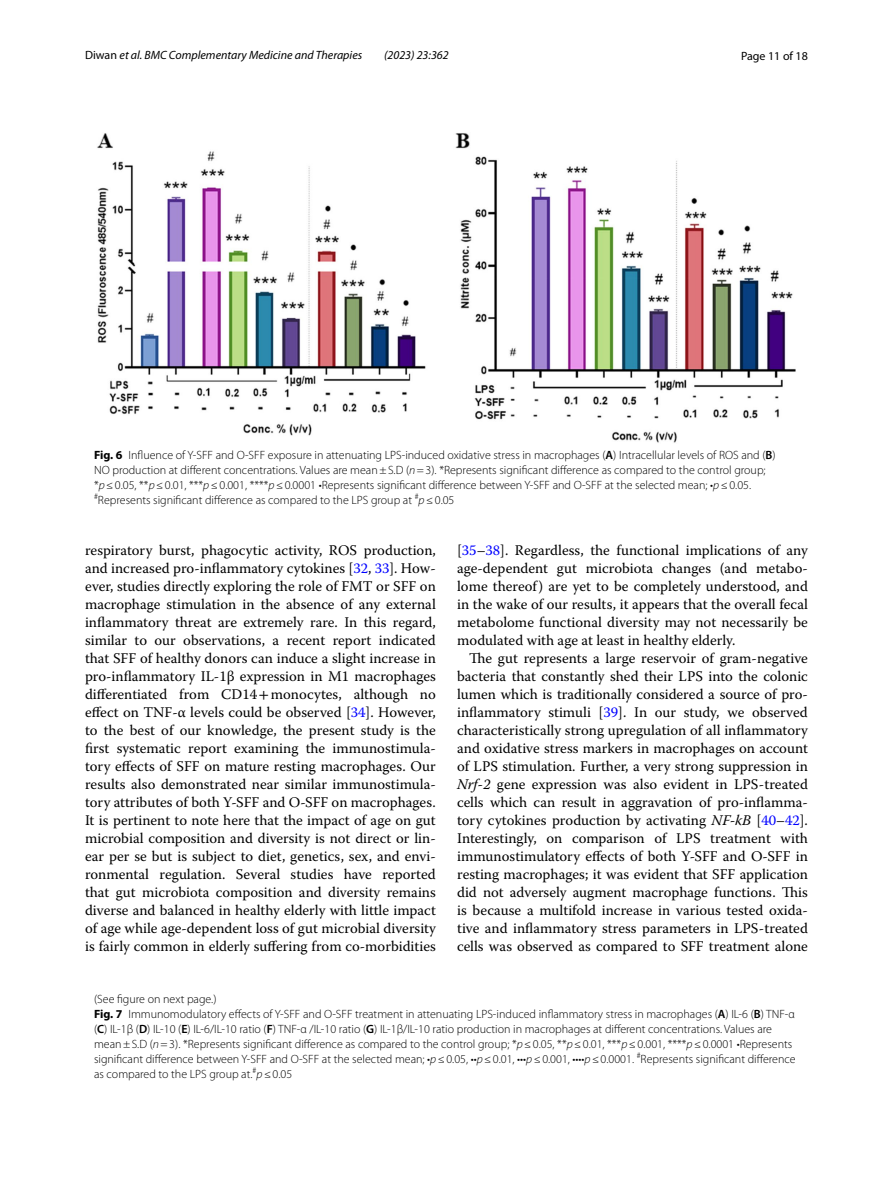
<style>
.page{position:relative;width:893px;height:1187px;background:#fff}
.page>*{position:absolute;margin:0;border:0;box-sizing:border-box;transform-origin:0 0}
.t1{font:14.7px/18px "Warnock Pro";color:#000;text-align:justify}
.t2{font:300 12px/15px "Myriad Pro";color:#000}
.t3{font:italic 12px "Myriad Pro";color:#000}
.t4{font:12px "Myriad Pro";color:#000}
.s1{font-style:normal}
.s2{font-weight:700}
.s3{font-weight:600}
.s4{font-style:italic}
.s5{color:#00f}
.s6{font-family:"STIX"}
</style>
<div class="page">
<img style="left:97px;top:133px;width:699px;height:310px">
<p class="t3" style="left:85px;top:48px;width:279px"><span class="s1">Diwan</span> et al. BMC Complementary Medicine and Therapies</p>
<p class="t3" style="left:384px;top:48px;width:66px">(2023) 23:362</p>
<p class="t4" style="left:741px;top:48px;width:68px">Page 11 of 18</p>
<p class="t2" style="left:94px;top:447px;width:683px"><span class="s2">Fig. 6</span> Influence of Y-SFF and O-SFF exposure in attenuating LPS-induced oxidative stress in macrophages (<span class="s3">A</span>) Intracellular levels of ROS and (<span class="s3">B</span>)<br>NO production at different concentrations. Values are mean±S.D (<span class="s4">n</span>=3). *Represents significant difference as compared to the control group; *<span class="s4">p</span>≤0.05, **<span class="s4">p</span>≤0.01, ***<span class="s4">p</span>≤0.001, ****<span class="s4">p</span>≤0.0001 •Represents significant difference between Y-SFF and O-SFF at the selected mean; •<span class="s4">p</span>≤0.05. <sup>#</sup>Represents significant difference as compared to the LPS group at <sup>#</sup><span class="s4">p</span>≤0.05</p>
<p class="t1" style="left:85px;top:541px;width:352px">respiratory burst, phagocytic activity, ROS production, and increased pro-inflammatory cytokines [<span class="s5">32</span>, <span class="s5">33</span>]. How&shy;ever, studies directly exploring the role of FMT or SFF on macrophage stimulation in the absence of any external inflammatory threat are extremely rare. In this regard, similar to our observations, a recent report indicated that SFF of healthy donors can induce a slight increase in pro-inflammatory IL-1β expression in M1 macrophages differentiated from CD14<span class="s6">+</span>monocytes, although no effect on TNF-α levels could be observed [<span class="s5">34</span>]. However, to the best of our knowledge, the present study is the first systematic report examining the immunostimula&shy;tory effects of SFF on mature resting macrophages. Our results also demonstrated near similar immunostimula&shy;tory attributes of both Y-SFF and O-SFF on macrophages.<br>It is pertinent to note here that the impact of age on gut microbial composition and diversity is not direct or lin&shy;ear per se but is subject to diet, genetics, sex, and envi&shy;ronmental regulation. Several studies have reported that gut microbiota composition and diversity remains diverse and balanced in healthy elderly with little impact of age while age-dependent loss of gut microbial diversity is fairly common in elderly suffering from co-morbidities</p>
<p class="t1" style="left:457px;top:541px;width:352px">[<span class="s5">35</span>–<span class="s5">38</span>]. Regardless, the functional implications of any age-dependent gut microbiota changes (and metabo&shy;lome thereof) are yet to be completely understood, and in the wake of our results, it appears that the overall fecal metabolome functional diversity may not necessarily be modulated with age at least in healthy elderly.</p>
<p class="t1" style="left:457px;top:649px;width:352px;text-indent:12px">The gut represents a large reservoir of gram-negative bacteria that constantly shed their LPS into the colonic lumen which is traditionally considered a source of pro&shy;inflammatory stimuli [<span class="s5">39</span>]. In our study, we observed characteristically strong upregulation of all inflammatory and oxidative stress markers in macrophages on account of LPS stimulation. Further, a very strong suppression in <span class="s4">Nrf-2</span> gene expression was also evident in LPS-treated cells which can result in aggravation of pro-inflamma&shy;tory cytokines production by activating <span class="s4">NF-kB</span> [<span class="s5">40</span>–<span class="s5">42</span>].<br>Interestingly, on comparison of LPS treatment with immunostimulatory effects of both Y-SFF and O-SFF in resting macrophages; it was evident that SFF application did not adversely augment macrophage functions. This is because a multifold increase in various tested oxida&shy;tive and inflammatory stress parameters in LPS-treated cells was observed as compared to SFF treatment alone</p>
<p class="t2" style="left:94px;top:991px;width:703px">(See figure on next page.)<br><span class="s2">Fig. 7</span> Immunomodulatory effects of Y-SFF and O-SFF treatment in attenuating LPS-induced inflammatory stress in macrophages (<span class="s3">A</span>) IL-6 (<span class="s3">B</span>) TNF-α (<span class="s3">C</span>) IL-1β (<span class="s3">D</span>) IL-10 (<span class="s3">E</span>) IL-6/IL-10 ratio (<span class="s3">F</span>) TNF-α /IL-10 ratio (<span class="s3">G</span>) IL-1β/IL-10 ratio production in macrophages at different concentrations. Values are mean±S.D (<span class="s4">n</span>=3). *Represents significant difference as compared to the control group; *<span class="s4">p</span>≤0.05, **<span class="s4">p</span>≤0.01, ***<span class="s4">p</span>≤0.001, ****<span class="s4">p</span>≤0.0001 •Represents significant difference between Y-SFF and O-SFF at the selected mean; •<span class="s4">p</span>≤0.05, ••<span class="s4">p</span>≤0.01, •••<span class="s4">p</span>≤0.001, ••••<span class="s4">p</span>≤0.0001. <sup>#</sup>Represents significant difference as compared to the LPS group at.<sup>#</sup><span class="s4">p</span>≤0.05</p>
</div>
